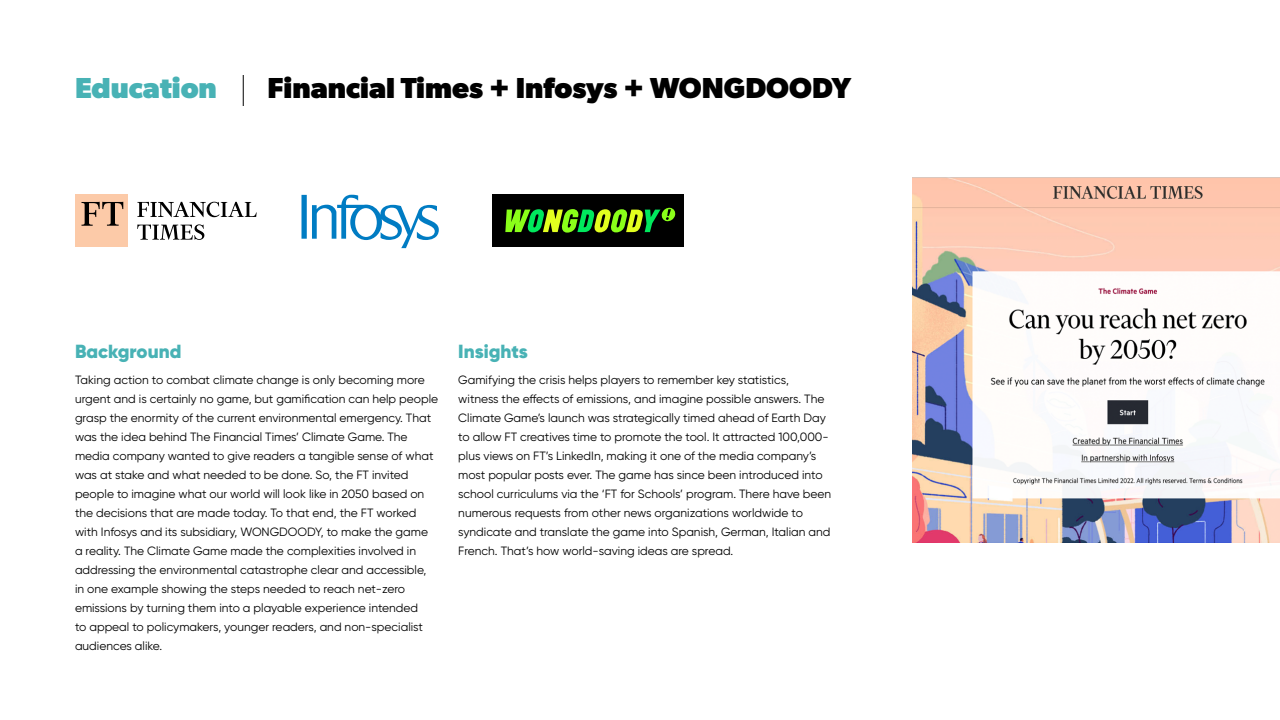
<style>
.page{position:relative;width:1280px;height:720px;background:#fff}
.page>*{position:absolute;margin:0;border:0;box-sizing:border-box;transform-origin:0 0}
.t1{font:700 29px "Gibson";color:#000}
.t2{font:700 29px "Gibson";color:#48b2b5}
.t3{font:900 19px "Gilroy";color:#48b2b5}
.t4{font:12px/19px "Gilroy";color:#000}
</style>
<div class="page">
<hr style="left:243px;top:75px;width:1px;height:31px;background:#000">
<img style="left:913px;top:178px;width:367px;height:364px">
<div style="left:76px;top:195px;width:52px;height:52px;background:#fccaa8"></div>
<svg style="left:82px;top:202px;width:41px;height:24px"></svg>
<svg style="left:137px;top:202px;width:120px;height:15px"></svg>
<svg style="left:137px;top:224px;width:67px;height:16px"></svg>
<svg style="left:302px;top:195px;width:137px;height:53px"></svg>
<div style="left:492px;top:195px;width:192px;height:52px;background:#000"></div>
<svg style="left:505px;top:207px;width:171px;height:26px"></svg>
<h1 class="t2" style="left:75px;top:71px;width:143px">Education</h1>
<h1 class="t1" style="left:268px;top:71px;width:585px">Financial Times + Infosys + WONGDOODY</h1>
<h2 class="t3" style="left:75px;top:339px;width:108px">Background</h2>
<h2 class="t3" style="left:458px;top:339px;width:71px">Insights</h2>
<p class="t4" style="left:75px;top:370px;width:365px">Taking action to combat climate change is only becoming more urgent and is certainly no game, but gamification can help people grasp the enormity of the current environmental emergency. That was the idea behind The Financial Times’ Climate Game. The media company wanted to give readers a tangible sense of what was at stake and what needed to be done. So, the FT invited people to imagine what our world will look like in 2050 based on the decisions that are made today. To that end, the FT worked with Infosys and its subsidiary, WONGDOODY, to make the game a reality. The Climate Game made the complexities involved in addressing the environmental catastrophe clear and accessible, in one example showing the steps needed to reach net-zero emissions by turning them into a playable experience intended<br>to appeal to policymakers, younger readers, and non-specialist audiences alike.</p>
<p class="t4" style="left:458px;top:370px;width:374px">Gamifying the crisis helps players to remember key statistics, witness the effects of emissions, and imagine possible answers. The Climate Game’s launch was strategically timed ahead of Earth Day to allow FT creatives time to promote the tool. It attracted 100,000- plus views on FT’s LinkedIn, making it one of the media company’s most popular posts ever. The game has since been introduced into school curriculums via the ‘FT for Schools’ program. There have been numerous requests from other news organizations worldwide to syndicate and translate the game into Spanish, German, Italian and French. That’s how world-saving ideas are spread.</p>
</div>
